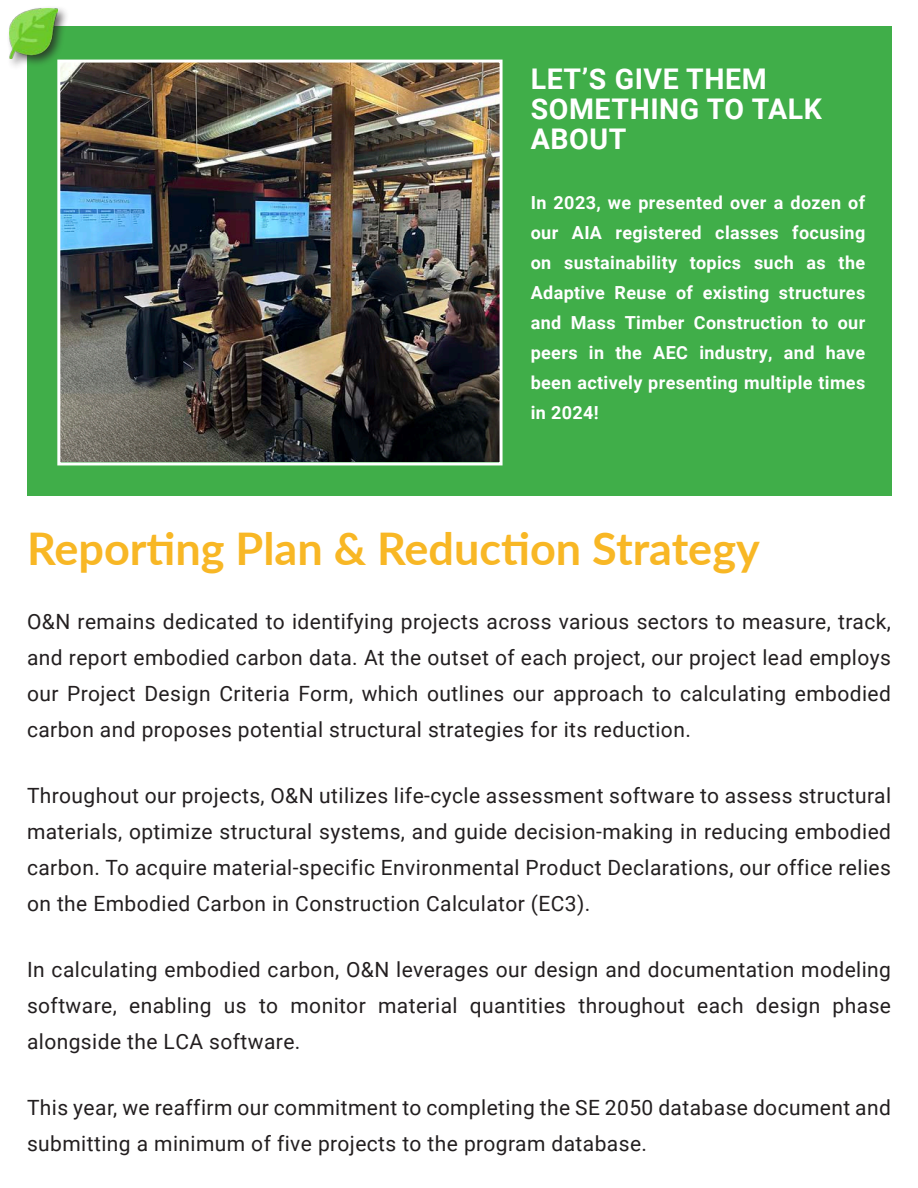
<style>
.page{position:relative;width:918px;height:1188px;background:#fff}
.page>*{position:absolute;margin:0;border:0;box-sizing:border-box;transform-origin:0 0}
.t1{font:700 45px "Lato";color:#f8b725}
.t2{font:700 28.5px/30px "Roboto";letter-spacing:.02em;color:#fff}
.t3{font:21px/36px "Roboto";letter-spacing:.02em;color:#231f20;text-align:justify}
.t4{font:700 18px/30px "Roboto";letter-spacing:.02em;color:#fff;text-align:justify}
</style>
<div class="page">
<div style="left:27px;top:26px;width:864px;height:470px;background:#40ae49"></div>
<img style="left:61px;top:64px;width:438px;height:397px">
<div style="left:57px;top:60px;width:446px;height:405px;border:3px solid #fff"></div>
<div style="left:7px;top:5px;width:62px;height:66px;background:#231f20;opacity:.75"></div>
<img style="left:10px;top:9px;width:47px;height:49px">
<h2 class="t2" style="left:531px;top:63px;width:293px">LET’S GIVE THEM<br>SOMETHING TO TALK<br>ABOUT</h2>
<p class="t4" style="left:531px;top:187px;width:336px">In 2023, we presented over a dozen of our AIA registered classes focusing on sustainability topics such as the Adaptive Reuse of existing structures and Mass Timber Construction to our peers in the AEC industry, and have been actively presenting multiple times in 2024!</p>
<h1 class="t1" style="left:27px;top:516px;width:734px">Reporting Plan &amp; Reduction Strategy</h1>
<p class="t3" style="left:27px;top:605px;width:866px">O&amp;N remains dedicated to identifying projects across various sectors to measure, track, and report embodied carbon data. At the outset of each project, our project lead employs our Project Design Criteria Form, which outlines our approach to calculating embodied carbon and proposes potential structural strategies for its reduction.</p>
<p class="t3" style="left:27px;top:779px;width:866px">Throughout our projects, O&amp;N utilizes life-cycle assessment software to assess structural materials, optimize structural systems, and guide decision-making in reducing embodied carbon. To acquire material-specific Environmental Product Declarations, our office relies on the Embodied Carbon in Construction Calculator (EC3).</p>
<p class="t3" style="left:27px;top:953px;width:866px">In calculating embodied carbon, O&amp;N leverages our design and documentation modeling software, enabling us to monitor material quantities throughout each design phase alongside the LCA software.</p>
<p class="t3" style="left:27px;top:1091px;width:866px">This year, we reaffirm our commitment to completing the SE 2050 database document and submitting a minimum of five projects to the program database.</p>
</div>
